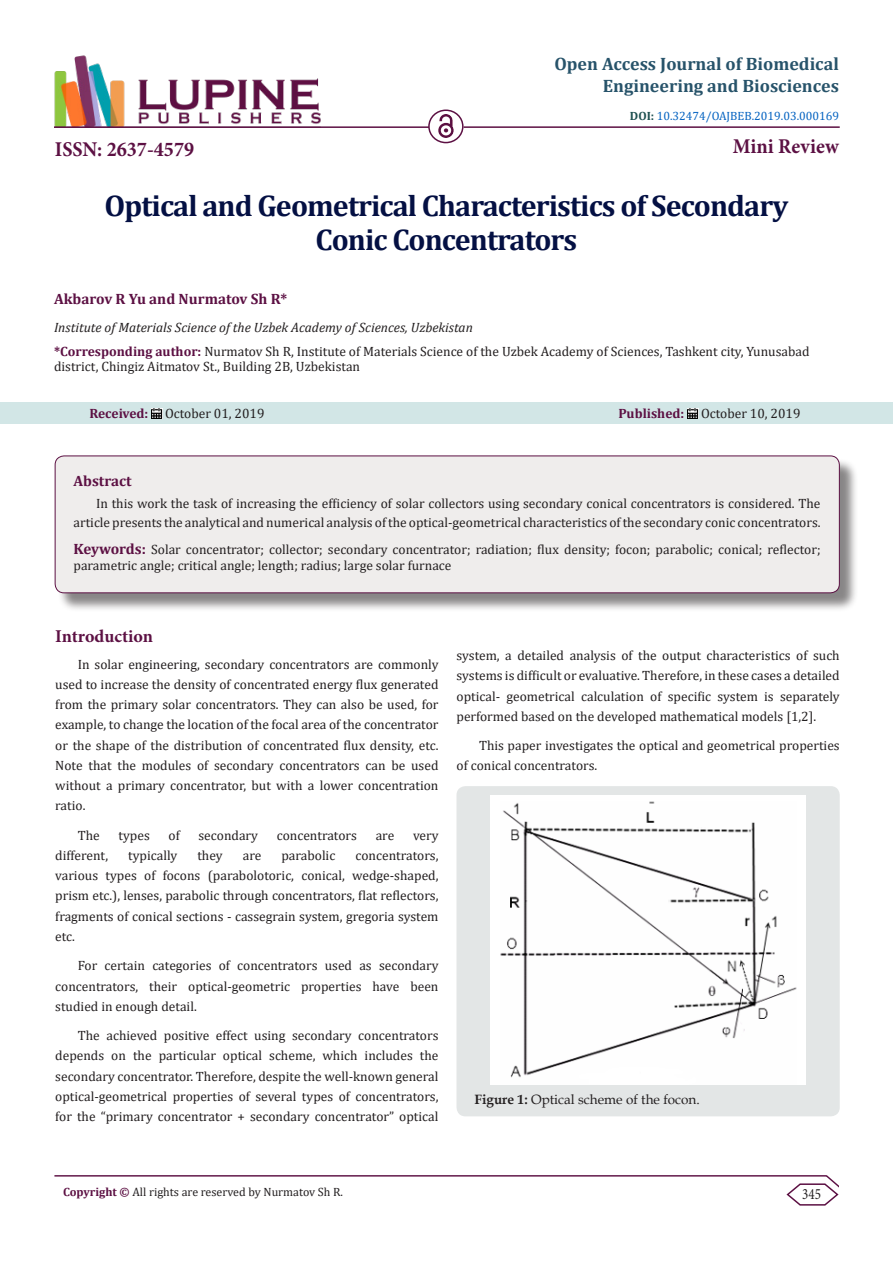
<style>
.page{position:relative;width:893px;height:1263px;background:#fff}
.page>*{position:absolute;margin:0;border:0;box-sizing:border-box;transform-origin:0 0}
.t1{font:700 30px/34.5px "Cambria";letter-spacing:-.03em;color:#041043;text-align:center}
.t2{font:700 21px "Minion Pro";color:#5c1043;scale:.96 1}
.t3{font:700 18px/21.6px "Cambria";color:#27536a;text-align:right}
.t4{font:700 18px "Minion Pro";letter-spacing:-.005em;color:#5c1043}
.t5{font:15.75px "Minion Pro";color:#231f20;scale:.83 1}
.t6{font:700 15px "Cambria";color:#5c1043}
.t7{font:13.5px/20.2px "Cambria";color:#231f20;text-align:justify}
.t8{font:italic 13.5px "Cambria";color:#231f20}
.t9{font:13.5px "Book Antiqua";color:#231f20}
.t10{font:12px "Cambria";color:#231f20}
.t11{font:12px "Cambria";color:#0563c1}
.s1{font-weight:700;color:#1e5050}
.s2{font-weight:700;color:#5c1043}
.s3{font-weight:700;font-size:15px;color:#5c1043}
.s4{font-weight:700}
</style>
<div class="page">
<hr style="left:54px;top:1175px;width:773px;height:1px;background:#5c1043">
<svg style="left:785px;top:1175px;width:54px;height:31px"></svg>
<img style="left:54px;top:55px;width:267px;height:71px">
<hr style="left:54px;top:126px;width:375px;height:2px;background:#5c1043">
<img style="left:438px;top:115px;width:15px;height:23px">
<div style="left:0;top:403px;width:892px;height:21px;background:#d2e6e6"></div>
<svg style="left:151px;top:408px;width:11px;height:11px"></svg>
<svg style="left:687px;top:408px;width:11px;height:11px"></svg>
<div style="left:428px;top:109px;width:36px;height:34px;border:2px solid #5c1043;border-radius:50%"></div>
<hr style="left:464px;top:126px;width:376px;height:2px;background:#5c1043">
<div style="left:456px;top:786px;width:384px;height:330px;background:#e3e6e6;border-radius:9px"></div>
<img style="left:490px;top:796px;width:316px;height:288px">
<div style="left:57px;top:458px;width:801px;height:154px;background:#231f20;opacity:.54"></div>
<div style="left:55px;top:456px;width:784px;height:137px;background:#efedec;border-radius:9px"></div>
<div style="left:55px;top:455px;width:785px;height:138px;border:1px solid #5c1043;border-radius:9px"></div>
<p class="t3" style="left:554px;top:53px;width:286px">Open Access Journal of Biomedical<br>Engineering and Biosciences</p>
<p class="t11" style="left:630px;top:108px;width:211px"><span class="s1">DOI:</span> 10.32474/OAJBEB.2019.03.000169</p>
<p class="t2" style="left:55px;top:135px;width:147px">ISSN: 2637-4579</p>
<p class="t2" style="left:733px;top:131px;width:112px">Mini Review</p>
<p class="t1" style="left:105px;top:187px;width:685px">Optical and Geometrical Characteristics of Secondary<br>Conic Concentrators</p>
<p class="t6" style="left:54px;top:288px;width:235px">Akbarov R Yu and Nurmatov Sh R*</p>
<p class="t8" style="left:54px;top:318px;width:420px">Institute of Materials Science of the Uzbek Academy of Sciences, Uzbekistan</p>
<p class="t7" style="left:54px;top:344px;width:757px;line-height:15px"><span class="s2">*Corresponding author:</span> Nurmatov Sh R, Institute of Materials Science of the Uzbek Academy of Sciences, Tashkent city, Yunusabad district, Chingiz Aitmatov St., Building 2B, Uzbekistan</p>
<p class="t7" style="left:89px;top:403px;width:177px"><span class="s2">Received:</span> October 01, 2019</p>
<p class="t7" style="left:618px;top:403px;width:184px"><span class="s2">Published:</span> October 10, 2019</p>
<p class="t6" style="left:74px;top:470px;width:60px">Abstract</p>
<p class="t7" style="left:74px;top:494px;width:749px;line-height:18.8px;text-align:right">In this work the task of increasing the efficiency of solar collectors using secondary conical concentrators is considered. The article presents the analytical and numerical analysis of the optical-geometrical characteristics of the secondary conic concentrators.</p>
<p class="t7" style="left:74px;top:541px;width:749px;line-height:16.2px"><span class="s3">Keywords:</span> Solar concentrator; collector; secondary concentrator; radiation; flux density; focon; parabolic; conical; reflector; parametric angle; critical angle; length; radius; large solar furnace</p>
<p class="t4" style="left:55px;top:624px;width:99px">Introduction</p>
<p class="t7" style="left:55px;top:654px;width:385px;text-indent:22px">In solar engineering, secondary concentrators are commonly used to increase the density of concentrated energy flux generated from the primary solar concentrators. They can also be used, for example, to change the location of the focal area of the concentrator or the shape of the distribution of concentrated flux density, etc.<br>Note that the modules of secondary concentrators can be used without a primary concentrator, but with a lower concentration ratio.</p>
<p class="t7" style="left:78px;top:825px;width:24px">The</p>
<p class="t7" style="left:119px;top:825px;width:33px">types</p>
<p class="t7" style="left:169px;top:825px;width:13px">of</p>
<p class="t7" style="left:199px;top:825px;width:61px">secondary</p>
<p class="t7" style="left:277px;top:825px;width:82px">concentrators</p>
<p class="t7" style="left:376px;top:825px;width:20px">are</p>
<p class="t7" style="left:413px;top:825px;width:27px">very</p>
<p class="t7" style="left:55px;top:845px;width:54px">different,</p>
<p class="t7" style="left:128px;top:845px;width:51px">typically</p>
<p class="t7" style="left:197px;top:845px;width:27px">they</p>
<p class="t7" style="left:243px;top:845px;width:20px">are</p>
<p class="t7" style="left:281px;top:845px;width:55px">parabolic</p>
<p class="t7" style="left:55px;top:845px;width:385px;text-indent:300px">concentrators, various types of focons (parabolotoric, conical, wedge-shaped, prism etc.), lenses, parabolic through concentrators, flat reflectors, fragments of conical sections - cassegrain system, gregoria system etc.</p>
<p class="t7" style="left:55px;top:955px;width:385px;text-indent:22px">For certain categories of concentrators used as secondary concentrators, their optical-geometric properties have been studied in enough detail.</p>
<p class="t7" style="left:55px;top:1025px;width:385px;text-indent:22px">The achieved positive effect using secondary concentrators depends on the particular optical scheme, which includes the secondary concentrator. Therefore, despite the well-known general optical-geometrical properties of several types of concentrators, for the “primary concentrator + secondary concentrator” optical</p>
<p class="t7" style="left:456px;top:645px;width:385px">system, a detailed analysis of the output characteristics of such systems is difficult or evaluative. Therefore, in these cases a detailed optical- geometrical calculation of specific system is separately performed based on the developed mathematical models [1,2].</p>
<p class="t7" style="left:456px;top:735px;width:385px;text-indent:22px">This paper investigates the optical and geometrical properties of conical concentrators.</p>
<p class="t9" style="left:474px;top:1090px;width:227px"><span class="s4">Figure 1:</span> Optical scheme of the focon.</p>
<p class="t10" style="left:63px;top:1185px;width:282px"><span class="s2">Copyright ©</span> All rights are reserved by Nurmatov Sh R.</p>
<p class="t5" style="left:802px;top:1184px;width:24px">345</p>
</div>
